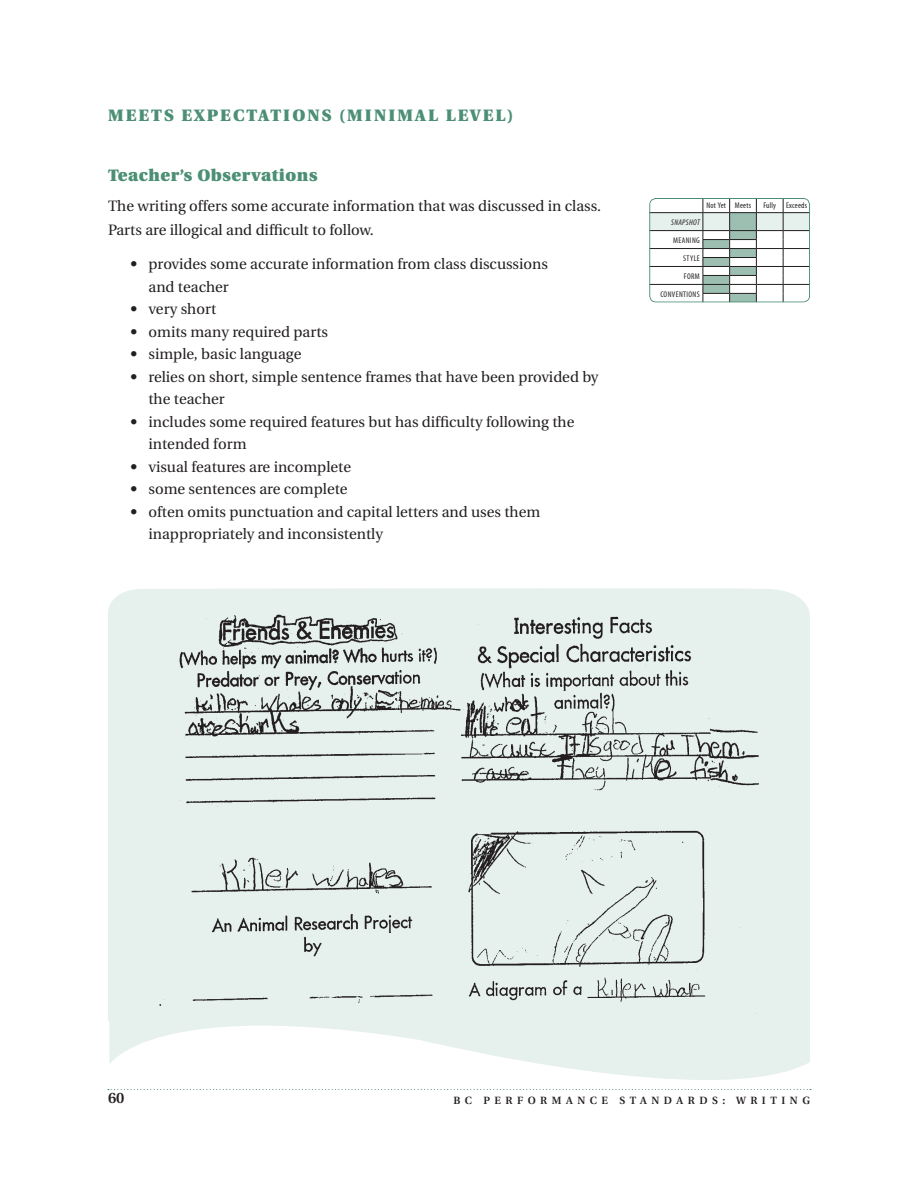
<style>
.page{position:relative;width:918px;height:1188px;background:#fff}
.page>*{position:absolute;margin:0;border:0;box-sizing:border-box;transform-origin:0 0}
.t1{font:900 16.5px "Utopia";letter-spacing:.035em;color:#4c8f75}
.t2{font:15px/22.5px "Utopia";color:#231f20}
.t3{font:600 15px "Utopia";color:#231f20}
.t4{font:600 10.5px "Utopia";letter-spacing:.43em;color:#231f20}
.t5{font:condensed 8.25px/18px "Myriad Pro";letter-spacing:.03em;color:#231f20;text-align:right}
.t6{font:italic condensed 8.25px "Myriad Pro";letter-spacing:.045em;color:#231f20}
.s1{font-weight:700}
</style>
<div class="page">
<svg style="left:108px;top:1089px;width:703px;height:1px"></svg>
<svg style="left:649px;top:198px;width:161px;height:105px"></svg>
<div style="left:108px;top:621px;width:702px;height:399px;background:#e6f0ec"></div>
<svg style="left:108px;top:588px;width:702px;height:33px;background:#e8f1ed"></svg>
<svg style="left:108px;top:1020px;width:702px;height:60px"></svg>
<img style="left:159px;top:598px;width:599px;height:416px">
<p class="t1" style="left:108px;top:105px;width:139px">MEETS EXPECTATIONS</p>
<p class="t1" style="left:339px;top:105px;width:39px">(MINIMAL</p>
<p class="t1" style="left:446px;top:105px;width:69px">LEVEL)</p>
<p class="t1" style="left:108px;top:165px;width:211px">TEACHER’S OBSERVATIONS</p>
<p class="t2" style="left:108px;top:194px;width:495px;line-height:24px">The writing offers some accurate information that was discussed in class.<br>Parts are illogical and difficult to follow.</p>
<p class="t2" style="left:148px;top:253px;width:401px;text-indent:-18px"><span class="s1">•</span> provides some accurate information from class discussions and teacher</p>
<p class="t2" style="left:130px;top:298px;width:87px"><span class="s1">•</span> very short</p>
<p class="t2" style="left:130px;top:320px;width:199px"><span class="s1">•</span> omits many required parts</p>
<p class="t2" style="left:130px;top:343px;width:172px"><span class="s1">•</span> simple, basic language</p>
<p class="t2" style="left:148px;top:365px;width:452px;text-indent:-18px"><span class="s1">•</span> relies on short, simple sentence frames that have been provided by the teacher</p>
<p class="t2" style="left:148px;top:410px;width:427px;text-indent:-18px"><span class="s1">•</span> includes some required features but has difficulty following the intended form</p>
<p class="t2" style="left:130px;top:455px;width:222px"><span class="s1">•</span> visual features are incomplete</p>
<p class="t2" style="left:130px;top:478px;width:219px"><span class="s1">•</span> some sentences are complete</p>
<p class="t2" style="left:148px;top:500px;width:393px;text-indent:-18px"><span class="s1">•</span> often omits punctuation and capital letters and uses them inappropriately and inconsistently</p>
<p class="t5" style="left:707px;top:197px;width:46px">NOT YET MEETS</p>
<p class="t5" style="left:763px;top:197px;width:45px">FULLY EXCEEDS</p>
<p class="t6" style="left:671px;top:217px;width:30px">SNAPSHOT</p>
<p class="t5" style="left:660px;top:231px;width:41px">MEANING<br>STYLE<br>FORM<br>CONVENTIONS</p>
<p class="t3" style="left:108px;top:1090px;width:18px">60</p>
<p class="t4" style="left:453px;top:1094px;width:356px">BC PERFORMANCE STANDARDS: W RITING</p>
</div>
